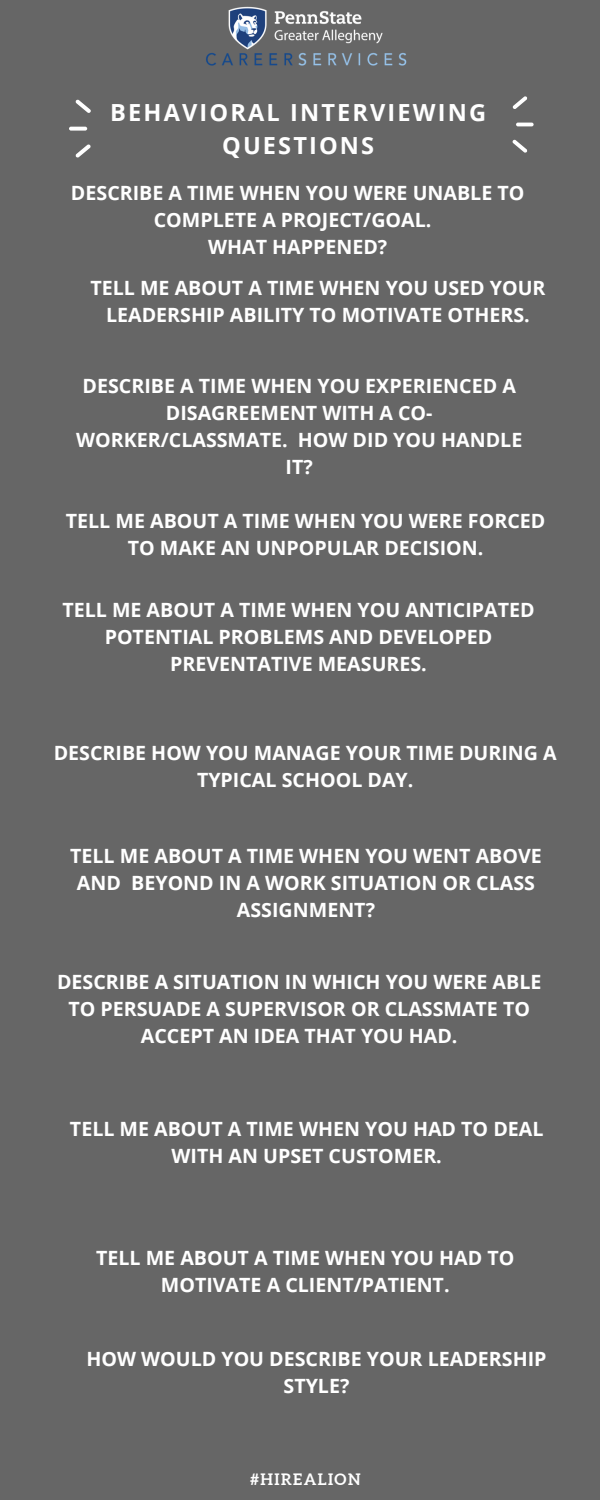
<style>
.page{position:relative;width:600px;height:1500px;background:#666}
.page>*{position:absolute;margin:0;border:0;box-sizing:border-box;transform-origin:0 0}
.t1{font:700 23.6px/33px "Open Sans";letter-spacing:.09em;color:#fff;text-align:center}
.t2{font:700 19.7px/27px "Open Sans";color:#fff;text-align:center}
.t3{font:700 15.7px "Aleo";letter-spacing:.09em;color:#fff}
</style>
<div class="page">
<svg style="left:69px;top:127px;width:18px;height:4px"></svg>
<svg style="left:75px;top:100px;width:16px;height:13px"></svg>
<svg style="left:75px;top:144px;width:16px;height:14px"></svg>
<hr style="left:516px;top:123px;width:18px;height:3px;background:#fff;border-radius:2px">
<svg style="left:513px;top:140px;width:14px;height:13px"></svg>
<svg style="left:513px;top:96px;width:14px;height:13px"></svg>
<img style="left:228px;top:6px;width:155px;height:44px">
<img style="left:206px;top:52px;width:200px;height:13px">
<p class="t1" style="left:110px;top:95px;width:377px">BEHAVIORAL INTERVIEWING<br>QUESTIONS</p>
<p class="t2" style="left:71px;top:178px;width:455px">DESCRIBE A TIME WHEN YOU WERE UNABLE TO<br>COMPLETE A PROJECT/GOAL.<br>WHAT HAPPENED?</p>
<p class="t2" style="left:90px;top:274px;width:457px">TELL ME ABOUT A TIME WHEN YOU USED YOUR<br>LEADERSHIP ABILITY TO MOTIVATE OTHERS.</p>
<p class="t2" style="left:76px;top:372px;width:448px">DESCRIBE A TIME WHEN YOU EXPERIENCED A<br>DISAGREEMENT WITH A CO-<br>WORKER/CLASSMATE. HOW DID YOU HANDLE<br>IT?</p>
<p class="t2" style="left:66px;top:507px;width:481px">TELL ME ABOUT A TIME WHEN YOU WERE FORCED<br>TO MAKE AN UNPOPULAR DECISION.</p>
<p class="t2" style="left:62px;top:595px;width:474px">TELL ME ABOUT A TIME WHEN YOU ANTICIPATED<br>POTENTIAL PROBLEMS AND DEVELOPED<br>PREVENTATIVE MEASURES.</p>
<p class="t2" style="left:54px;top:739px;width:505px">DESCRIBE HOW YOU MANAGE YOUR TIME DURING A<br>TYPICAL SCHOOL DAY.</p>
<p class="t2" style="left:70px;top:842px;width:473px">TELL ME ABOUT A TIME WHEN YOU WENT ABOVE<br>AND BEYOND IN A WORK SITUATION OR CLASS<br>ASSIGNMENT?</p>
<p class="t2" style="left:57px;top:968px;width:486px">DESCRIBE A SITUATION IN WHICH YOU WERE ABLE<br>TO PERSUADE A SUPERVISOR OR CLASSMATE TO<br>ACCEPT AN IDEA THAT YOU HAD.</p>
<p class="t2" style="left:70px;top:1114px;width:475px">TELL ME ABOUT A TIME WHEN YOU HAD TO DEAL<br>WITH AN UPSET CUSTOMER.</p>
<p class="t2" style="left:96px;top:1243px;width:420px">TELL ME ABOUT A TIME WHEN YOU HAD TO<br>MOTIVATE A CLIENT/PATIENT.</p>
<p class="t2" style="left:86px;top:1345px;width:462px">HOW WOULD YOU DESCRIBE YOUR LEADERSHIP<br>STYLE?</p>
<p class="t3" style="left:250px;top:1470px;width:112px">#HIREALION</p>
</div>
